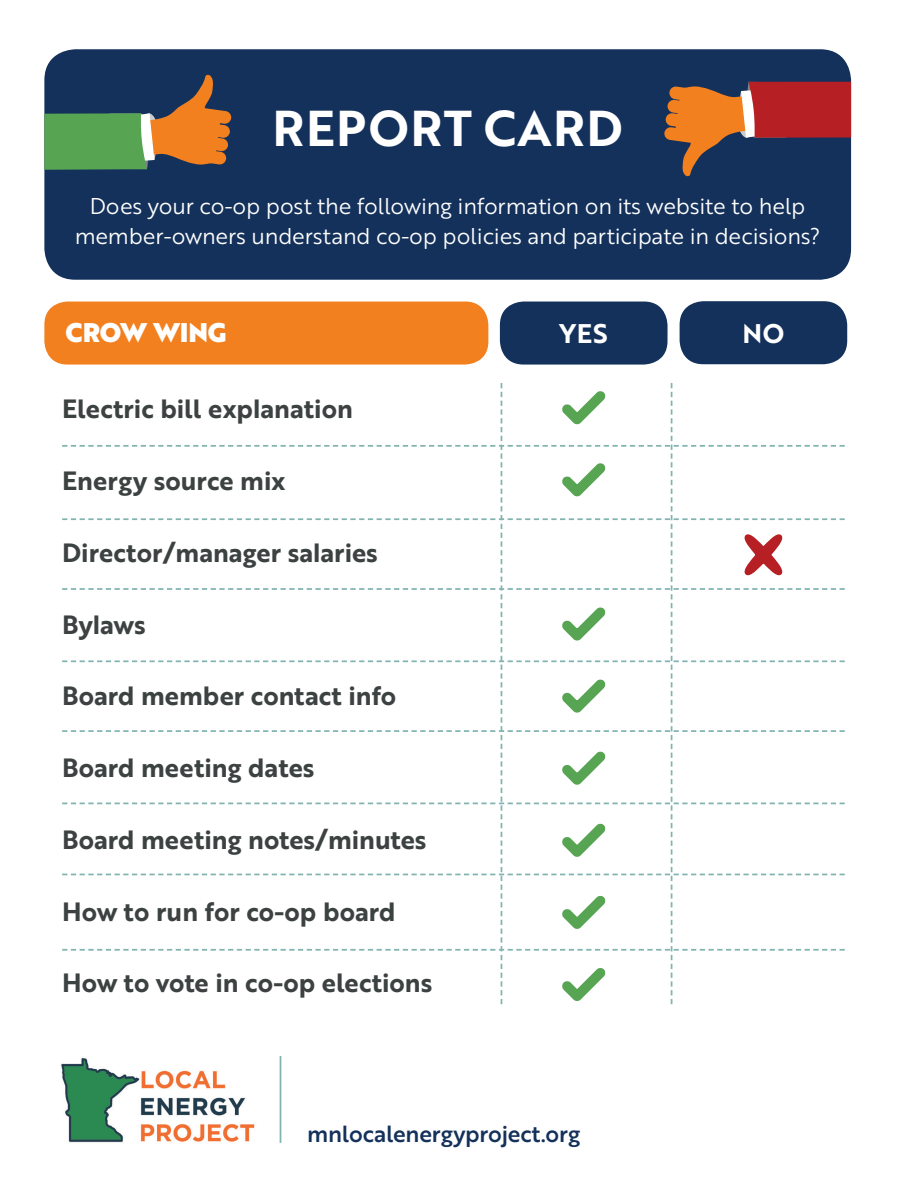
<style>
.page{position:relative;width:898px;height:1197px;background:#fff}
.page>*{position:absolute;margin:0;border:0;box-sizing:border-box;transform-origin:0 0}
.t1{font:49px "Brother 1816 Bold";letter-spacing:.03em;color:#fff}
.t2{font:26.25px "Brother 1816 Black";letter-spacing:-.01em;color:#fff}
.t3{font:26.25px "Brother 1816 Bold";color:#fff}
.t4{font:25.72px "Brother 1816 Bold";color:#3c4241}
.t5{font:22.75px "Brother 1816 Medium";letter-spacing:-.01em;color:#14315b}
.t6{font:22.22px/29.6px "Brother 1816 Book";letter-spacing:-.01em;color:#fff;text-align:center}
</style>
<div class="page">
<div style="left:44px;top:49px;width:807px;height:231px;background:#14315b;border-radius:31px"></div>
<div style="left:44px;top:302px;width:444px;height:63px;background:#f2801f;border-radius:23px"></div>
<div style="left:500px;top:302px;width:167px;height:63px;background:#14315b;border-radius:24px"></div>
<div style="left:679px;top:301px;width:168px;height:63px;background:#14315b;border-radius:24px"></div>
<svg style="left:44px;top:74px;width:188px;height:96px"></svg>
<svg style="left:664px;top:82px;width:187px;height:95px"></svg>
<img style="left:61px;top:1057px;width:194px;height:86px">
<hr style="left:280px;top:1056px;width:1px;height:87px;background:#81b4b1">
<svg style="left:62px;top:383px;width:783px;height:622px"></svg>
<p class="t1" style="left:272px;top:91px;width:352px">REPORT CARD</p>
<p class="t6" style="left:75px;top:191px;width:747px">Does your co-op post the following information on its website to help member-owners understand co-op policies and participate in decisions?</p>
<p class="t2" style="left:66px;top:312px;width:162px">CROW WING</p>
<p class="t3" style="left:560px;top:313px;width:50px">YES</p>
<p class="t3" style="left:742px;top:313px;width:44px">NO</p>
<p class="t4" style="left:62px;top:390px;width:292px">Electric bill explanation</p>
<p class="t4" style="left:62px;top:461px;width:225px">Energy source mix</p>
<p class="t4" style="left:62px;top:533px;width:317px">Director/manager salaries</p>
<p class="t4" style="left:62px;top:605px;width:85px">Bylaws</p>
<p class="t4" style="left:62px;top:677px;width:336px">Board member contact info</p>
<p class="t4" style="left:62px;top:748px;width:254px">Board meeting dates</p>
<p class="t4" style="left:62px;top:820px;width:366px">Board meeting notes/minutes</p>
<p class="t4" style="left:62px;top:892px;width:335px">How to run for co-op board</p>
<p class="t4" style="left:62px;top:964px;width:372px">How to vote in co-op elections</p>
<p class="t5" style="left:307px;top:1117px;width:275px">mnlocalenergyproject.org</p>
</div>
